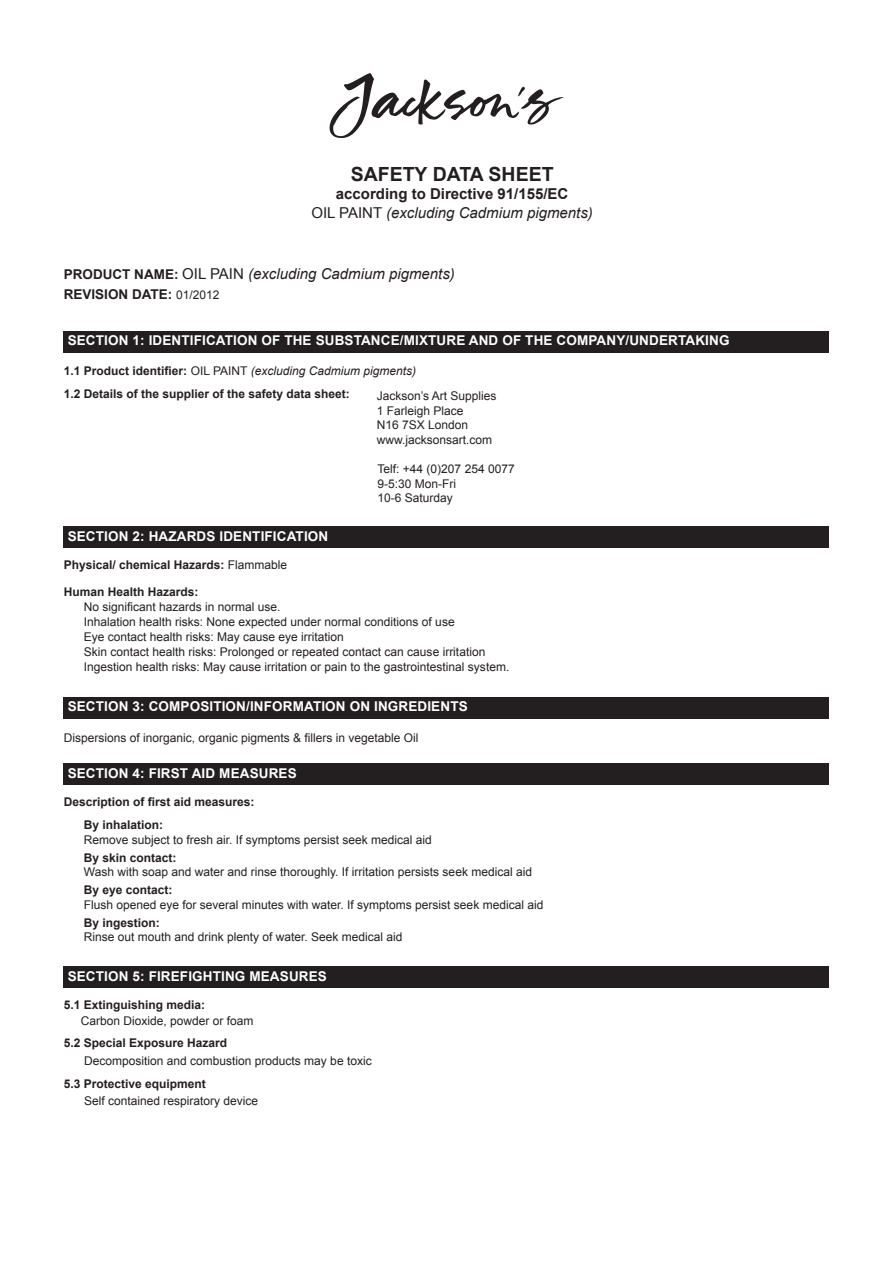
<style>
.page{position:relative;width:893px;height:1263px;background:#fff}
.page>*{position:absolute;margin:0;border:0;box-sizing:border-box;transform-origin:0 0}
.t1{font:700 19.5px "Arial";color:#231f20}
.t2{font:italic 15px "Arial";color:#231f20}
.t3{font:700 15px "Arial";color:#231f20}
.t4{font:700 13.5px "Arial";letter-spacing:.01em;color:#fff}
.t5{font:700 13.5px "Arial";color:#231f20}
.t6{font:12px "Arial";color:#231f20}
.t7{font:700 12px "Arial";color:#231f20}
.t8{font:italic 12px "Arial";color:#231f20}
.s1{font-style:normal}
.s2{font-weight:700;font-style:normal;font-size:13.5px}
.s3{font-weight:400;font-size:12px}
.s4{font-weight:700;font-style:normal}
.s5{font-weight:400}
</style>
<div class="page">
<svg style="left:329px;top:73px;width:234px;height:65px"></svg>
<div style="left:64px;top:331px;width:765px;height:21px;background:#231f20"></div>
<div style="left:64px;top:697px;width:765px;height:21px;background:#231f20"></div>
<div style="left:64px;top:526px;width:765px;height:22px;background:#231f20"></div>
<div style="left:64px;top:763px;width:765px;height:21px;background:#231f20"></div>
<div style="left:64px;top:966px;width:765px;height:22px;background:#231f20"></div>
<p class="t1" style="left:351px;top:161px;width:204px">SAFETY DATA SHEET</p>
<p class="t3" style="left:336px;top:184px;width:234px">according to Directive 91/155/EC</p>
<p class="t2" style="left:311px;top:203px;width:283px"><span class="s1">OIL PAINT</span> (excluding Cadmium pigments)</p>
<p class="t2" style="left:64px;top:264px;width:393px"><span class="s2">PRODUCT NAME:</span> <span class="s1">OIL PAIN</span> (excluding Cadmium pigments)</p>
<p class="t5" style="left:64px;top:285px;width:157px">REVISION DATE: <span class="s3">01/2012</span></p>
<p class="t4" style="left:68px;top:332px;width:663px">SECTION 1: IDENTIFICATION OF THE SUBSTANCE/MIXTURE AND OF THE COMPANY/UNDERTAKING</p>
<p class="t8" style="left:64px;top:363px;width:354px"><span class="s4">1.1 Product identifier:</span> <span class="s1">OIL PAINT</span> (excluding Cadmium pigments)</p>
<p class="t7" style="left:64px;top:386px;width:288px">1.2 Details of the supplier of the safety data sheet:</p>
<p class="t6" style="left:377px;top:388px;width:121px">Jackson’s Art Supplies</p>
<p class="t6" style="left:377px;top:403px;width:88px">1 Farleigh Place</p>
<p class="t6" style="left:377px;top:417px;width:93px">N16 7SX London</p>
<p class="t6" style="left:377px;top:431px;width:117px">www.jacksonsart.com</p>
<p class="t6" style="left:378px;top:461px;width:139px">Telf: +44 (0)207 254 0077</p>
<p class="t6" style="left:378px;top:476px;width:80px">9-5:30 Mon-Fri</p>
<p class="t6" style="left:378px;top:490px;width:77px">10-6 Saturday</p>
<p class="t4" style="left:68px;top:527px;width:262px">SECTION 2: HAZARDS IDENTIFICATION</p>
<p class="t7" style="left:64px;top:557px;width:225px">Physical/ chemical Hazards: <span class="s5">Flammable</span></p>
<p class="t7" style="left:64px;top:584px;width:136px">Human Health Hazards:</p>
<p class="t6" style="left:84px;top:599px;width:198px">No significant hazards in normal use.</p>
<p class="t6" style="left:84px;top:614px;width:372px">Inhalation health risks: None expected under normal conditions of use</p>
<p class="t6" style="left:84px;top:629px;width:262px">Eye contact health risks: May cause eye irritation</p>
<p class="t6" style="left:84px;top:644px;width:403px">Skin contact health risks: Prolonged or repeated contact can cause irritation</p>
<p class="t6" style="left:84px;top:659px;width:427px">Ingestion health risks: May cause irritation or pain to the gastrointestinal system.</p>
<p class="t4" style="left:68px;top:698px;width:402px">SECTION 3: COMPOSITION/INFORMATION ON INGREDIENTS</p>
<p class="t6" style="left:64px;top:730px;width:356px">Dispersions of inorganic, organic pigments &amp; fillers in vegetable Oil</p>
<p class="t4" style="left:68px;top:764px;width:231px">SECTION 4: FIRST AID MEASURES</p>
<p class="t7" style="left:64px;top:794px;width:192px">Description of first aid measures:</p>
<p class="t7" style="left:84px;top:817px;width:81px">By inhalation:</p>
<p class="t6" style="left:84px;top:832px;width:350px">Remove subject to fresh air. If symptoms persist seek medical aid</p>
<p class="t7" style="left:84px;top:850px;width:94px">By skin contact:</p>
<p class="t6" style="left:84px;top:864px;width:450px">Wash with soap and water and rinse thoroughly. If irritation persists seek medical aid</p>
<p class="t7" style="left:84px;top:882px;width:90px">By eye contact:</p>
<p class="t6" style="left:84px;top:897px;width:461px">Flush opened eye for several minutes with water. If symptoms persist seek medical aid</p>
<p class="t7" style="left:84px;top:914px;width:78px">By ingestion:</p>
<p class="t6" style="left:84px;top:929px;width:320px">Rinse out mouth and drink plenty of water. Seek medical aid</p>
<p class="t4" style="left:68px;top:967px;width:261px">SECTION 5: FIREFIGHTING MEASURES</p>
<p class="t7" style="left:64px;top:997px;width:143px">5.1 Extinguishing media:</p>
<p class="t6" style="left:81px;top:1013px;width:174px">Carbon Dioxide, powder or foam</p>
<p class="t7" style="left:64px;top:1035px;width:165px">5.2 Special Exposure Hazard</p>
<p class="t6" style="left:84px;top:1053px;width:289px">Decomposition and combustion products may be toxic</p>
<p class="t7" style="left:64px;top:1076px;width:144px">5.3 Protective equipment</p>
<p class="t6" style="left:84px;top:1092px;width:176px">Self contained respiratory device</p>
</div>
